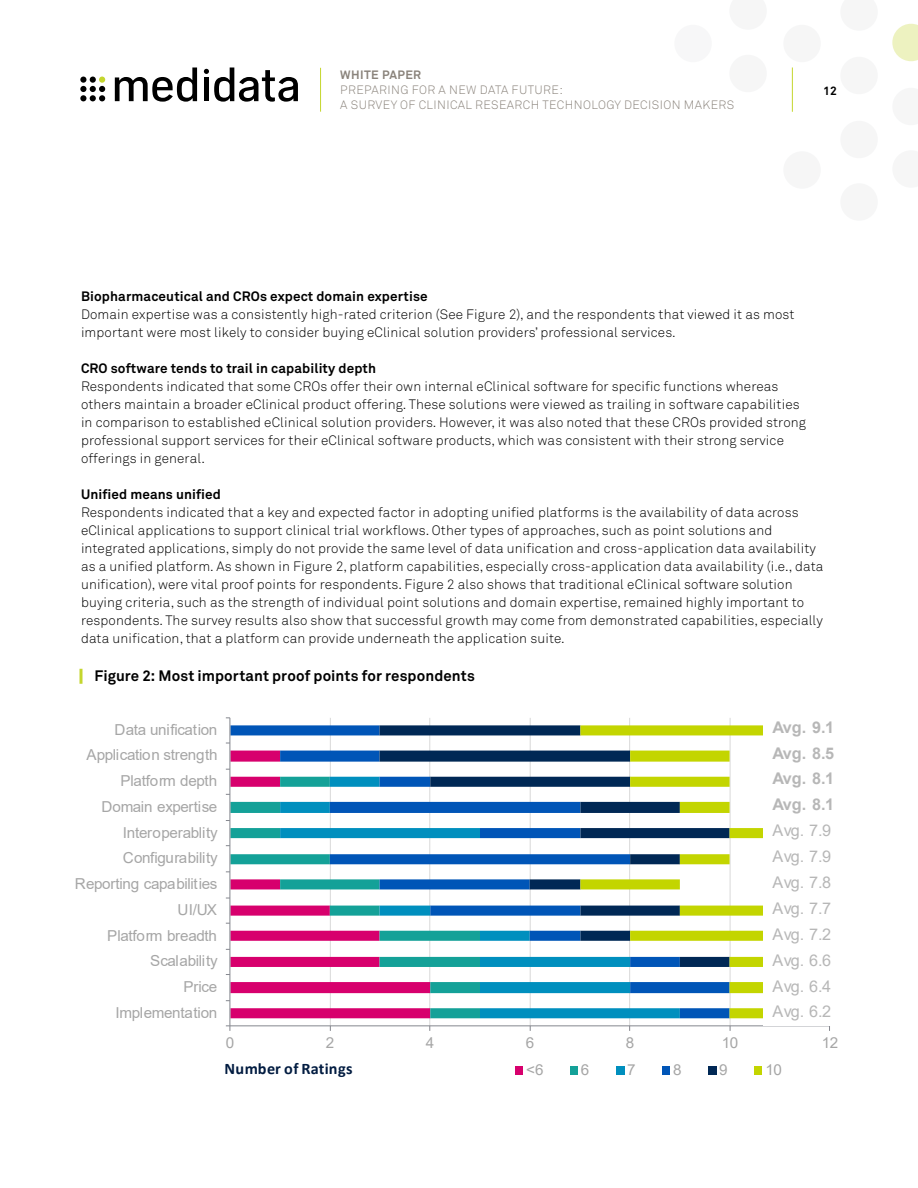
<style>
.page{position:relative;width:918px;height:1188px;background:#fff}
.page>*{position:absolute;margin:0;border:0;box-sizing:border-box;transform-origin:0 0}
.t1{font:16.05px "Arial";letter-spacing:-.02em;color:#b7b7b7}
.t2{font:700 16.05px "Arial";letter-spacing:-.045em;color:#b7b7b7}
.t3{font:700 16.05px "Calibri";letter-spacing:.025em;color:#021c41}
.t4{font:15.15px "Arial";letter-spacing:-.02em;color:#a6a6a6}
.t5{font:700 15px "Akkurat Std";letter-spacing:.005em;color:#000}
.t6{font:300 13.5px/18px "Akkurat Std";letter-spacing:.01em;color:#000}
.t7{font:700 13.5px "Akkurat Std";letter-spacing:.01em;color:#000}
.t8{font:300 12px/15px "Akkurat Std";letter-spacing:.035em;color:#8a837b}
.t9{font:700 12px "Akkurat Std";letter-spacing:.035em;color:#8a837b}
.t10{font:700 12px "Akkurat Std";color:#000}
</style>
<div class="page">
<hr style="left:320px;top:68px;width:1px;height:44px;background:#c4d62e">
<hr style="left:792px;top:68px;width:1px;height:44px;background:#c4d62e">
<svg style="left:892px;top:24px;width:26px;height:37px"></svg>
<div style="left:840px;top:183px;width:38px;height:38px;background:#f6f6f6;border-radius:50%"></div>
<div style="left:840px;top:121px;width:38px;height:37px;background:#f6f6f6;border-radius:50%"></div>
<div style="left:840px;top:57px;width:38px;height:37px;background:#f6f6f6;border-radius:50%"></div>
<div style="left:783px;top:151px;width:38px;height:38px;background:#f6f6f6;border-radius:50%"></div>
<div style="left:783px;top:25px;width:38px;height:37px;background:#f6f6f6;border-radius:50%"></div>
<div style="left:729px;top:55px;width:38px;height:37px;background:#f6f6f6;border-radius:50%"></div>
<div style="left:674px;top:25px;width:38px;height:37px;background:#f7f7f8;border-radius:50%"></div>
<svg style="left:80px;top:77px;width:25px;height:24px"></svg>
<svg style="left:115px;top:68px;width:82px;height:34px"></svg>
<svg style="left:204px;top:68px;width:94px;height:34px"></svg>
<svg style="left:80px;top:669px;width:2px;height:15px"></svg>
<hr style="left:330px;top:718px;width:1px;height:308px;background:#d9d9d9">
<hr style="left:429px;top:718px;width:1px;height:308px;background:#d9d9d9">
<hr style="left:530px;top:718px;width:1px;height:308px;background:#d9d9d9">
<hr style="left:629px;top:718px;width:1px;height:308px;background:#d9d9d9">
<hr style="left:730px;top:718px;width:1px;height:308px;background:#d9d9d9">
<svg style="left:230px;top:725px;width:350px;height:293px"></svg>
<svg style="left:380px;top:725px;width:200px;height:242px"></svg>
<svg style="left:580px;top:725px;width:183px;height:293px"></svg>
<hr style="left:230px;top:1025px;width:600px;height:1px;background:#86888f">
<hr style="left:229px;top:718px;width:1px;height:308px;background:#86888f">
<svg style="left:226px;top:1025px;width:4px;height:6px"></svg>
<div style="left:516px;top:1067px;width:7px;height:8px;background:#d7006d"></div>
<div style="left:570px;top:1067px;width:7px;height:8px;background:#14a198"></div>
<div style="left:616px;top:1067px;width:8px;height:8px;background:#008fbe"></div>
<div style="left:663px;top:1067px;width:7px;height:8px;background:#0055b7"></div>
<div style="left:708px;top:1067px;width:8px;height:8px;background:#002855"></div>
<div style="left:755px;top:1067px;width:7px;height:8px;background:#c3d500"></div>
<p class="t9" style="left:340px;top:68px;width:82px">WHITE PAPER</p>
<p class="t8" style="left:340px;top:83px;width:396px">PREPARING FOR A NEW DATA FUTURE:<br>A SURVEY OF CLINICAL RESEARCH TECHNOLOGY DECISION MAKERS</p>
<p class="t10" style="left:823px;top:83px;width:15px">12</p>
<p class="t7" style="left:81px;top:288px;width:348px">Biopharmaceutical and CROs expect domain expertise</p>
<p class="t6" style="left:81px;top:305px;width:715px">Domain expertise was a consistently high-rated criterion (See Figure 2), and the respondents that viewed it as most important were most likely to consider buying eClinical solution providers’ professional services.</p>
<p class="t7" style="left:81px;top:360px;width:297px">CRO software tends to trail in capability depth</p>
<p class="t6" style="left:81px;top:377px;width:727px">Respondents indicated that some CROs offer their own internal eClinical software for specific functions whereas others maintain a broader eClinical product offering. These solutions were viewed as trailing in software capabilities in comparison to established eClinical solution providers. However, it was also noted that these CROs provided strong professional support services for their eClinical software products, which was consistent with their strong service offerings in general.</p>
<p class="t7" style="left:81px;top:486px;width:142px">Unified means unified</p>
<p class="t6" style="left:81px;top:503px;width:744px">Respondents indicated that a key and expected factor in adopting unified platforms is the availability of data across eClinical applications to support clinical trial workflows. Other types of approaches, such as point solutions and integrated applications, simply do not provide the same level of data unification and cross-application data availability as a unified platform. As shown in Figure 2, platform capabilities, especially cross-application data availability (i.e., data unification), were vital proof points for respondents. Figure 2 also shows that traditional eClinical software solution buying criteria, such as the strength of individual point solutions and domain expertise, remained highly important to respondents. The survey results also show that successful growth may come from demonstrated capabilities, especially data unification, that a platform can provide underneath the application suite.</p>
<p class="t5" style="left:94px;top:666px;width:382px">Figure 2: Most important proof points for respondents</p>
<p class="t4" style="left:115px;top:719px;width:104px">Data unification</p>
<p class="t2" style="left:773px;top:716px;width:63px">Avg. 9.1</p>
<p class="t4" style="left:87px;top:745px;width:133px">Application strength</p>
<p class="t2" style="left:773px;top:742px;width:63px">Avg. 8.5</p>
<p class="t4" style="left:120px;top:770px;width:98px">Platform depth</p>
<p class="t2" style="left:773px;top:768px;width:63px">Avg. 8.1</p>
<p class="t4" style="left:101px;top:796px;width:117px">Domain expertise</p>
<p class="t2" style="left:773px;top:793px;width:63px">Avg. 8.1</p>
<p class="t4" style="left:123px;top:822px;width:96px">Interoperablity</p>
<p class="t1" style="left:773px;top:820px;width:60px">Avg. 7.9</p>
<p class="t4" style="left:123px;top:848px;width:96px">Configurability</p>
<p class="t1" style="left:773px;top:845px;width:60px">Avg. 7.9</p>
<p class="t4" style="left:75px;top:873px;width:144px">Reporting capabilities</p>
<p class="t1" style="left:773px;top:871px;width:60px">Avg. 7.8</p>
<p class="t4" style="left:178px;top:899px;width:41px">UI/UX</p>
<p class="t1" style="left:773px;top:897px;width:60px">Avg. 7.7</p>
<p class="t4" style="left:107px;top:925px;width:111px">Platform breadth</p>
<p class="t1" style="left:773px;top:923px;width:60px">Avg. 7.2</p>
<p class="t4" style="left:150px;top:951px;width:69px">Scalability</p>
<p class="t1" style="left:773px;top:949px;width:60px">Avg. 6.6</p>
<p class="t4" style="left:183px;top:976px;width:35px">Price</p>
<p class="t1" style="left:773px;top:975px;width:60px">Avg. 6.4</p>
<p class="t4" style="left:115px;top:1002px;width:103px">Implementation</p>
<p class="t1" style="left:773px;top:1001px;width:60px">Avg. 6.2</p>
<p class="t4" style="left:226px;top:1032px;width:10px">0</p>
<p class="t4" style="left:326px;top:1032px;width:10px">2</p>
<p class="t4" style="left:426px;top:1032px;width:10px">4</p>
<p class="t4" style="left:526px;top:1032px;width:10px">6</p>
<p class="t4" style="left:626px;top:1032px;width:10px">8</p>
<p class="t4" style="left:722px;top:1032px;width:18px">10</p>
<p class="t4" style="left:822px;top:1032px;width:18px">12</p>
<p class="t3" style="left:224px;top:1058px;width:130px">Number of Ratings</p>
<p class="t4" style="left:526px;top:1059px;width:19px">&lt;6</p>
<p class="t4" style="left:581px;top:1059px;width:10px">6</p>
<p class="t4" style="left:627px;top:1059px;width:10px">7</p>
<p class="t4" style="left:673px;top:1059px;width:10px">8</p>
<p class="t4" style="left:719px;top:1059px;width:10px">9</p>
<p class="t4" style="left:765px;top:1059px;width:18px">10</p>
</div>
